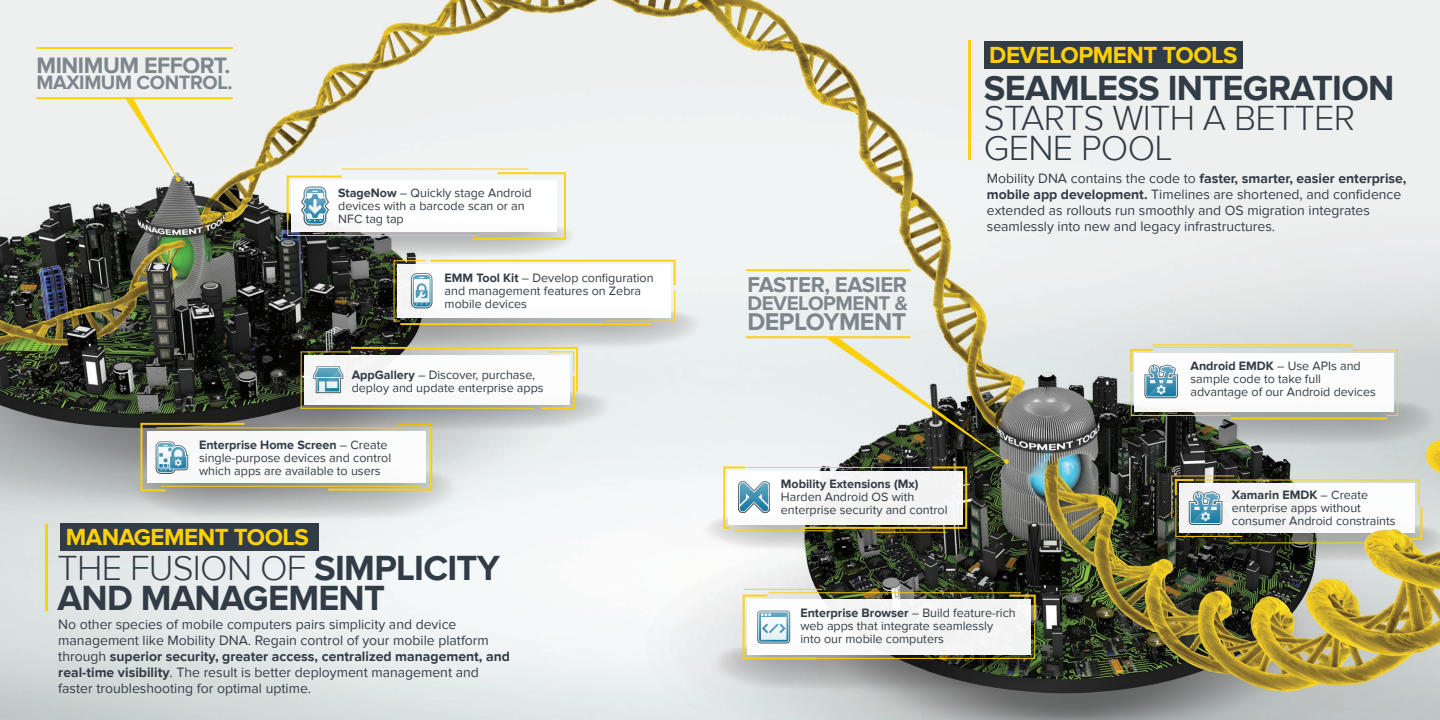
<style>
.page{position:relative;width:1440px;height:720px;background:#fff}
.page>*{position:absolute;margin:0;border:0;box-sizing:border-box;transform-origin:0 0}
.t1{font:700 36px/30px "Proxima Nova";letter-spacing:-.02em;color:#323c46}
.t2{font:300 36px/30px "Proxima Nova";letter-spacing:-.02em;color:#323c46}
.t3{font:700 25px "Proxima Nova";letter-spacing:-.02em;color:#7e868d}
.t4{font:700 24px "Proxima Nova";letter-spacing:-.02em;color:#fcd109}
.t5{font:700 23.1px "Proxima Nova";letter-spacing:-.02em;color:#7e868d}
.t6{font:700 22.1px "Proxima Nova";letter-spacing:-.02em;color:#7e868d}
.t7{font:700 20.4px "Proxima Nova";letter-spacing:-.02em;color:#7e868d}
.t8{font:700 19.9px "Proxima Nova";letter-spacing:-.02em;color:#7e868d}
.t9{font:14px/16px "Proxima Nova";color:#323c46}
.t10{font:12.5px/13px "Proxima Nova";color:#323c46}
.t11{font:700 12.5px "Proxima Nova";color:#323c46}
.s1{font-weight:700}
.s2{font-weight:300}
</style>
<div class="page">
<img style="left:0;top:0;width:1440px;height:720px">
<hr style="left:45px;top:525px;width:3px;height:86px;background:#fcd109">
<hr style="left:968px;top:41px;width:2px;height:119px;background:#fcd109">
<hr style="left:1153px;top:344px;width:200px;height:1px;background:#fcd109">
<hr style="left:1153px;top:347px;width:200px;height:1px;background:#fcd109">
<svg style="left:1089px;top:349px;width:351px;height:99px"></svg>
<hr style="left:768px;top:592px;width:253px;height:1px;background:#fcd109">
<hr style="left:744px;top:589px;width:78px;height:1px;background:#fcd109">
<svg style="left:708px;top:595px;width:364px;height:98px"></svg>
<hr style="left:36px;top:97px;width:197px;height:2px;background:#fcd109">
<hr style="left:36px;top:47px;width:197px;height:2px;background:#fcd109">
<div style="left:60px;top:523px;width:259px;height:28px;background:#323c46"></div>
<svg style="left:125px;top:97px;width:888px;height:455px"></svg>
<div style="left:984px;top:41px;width:259px;height:28px;background:#323c46"></div>
<svg style="left:1157px;top:475px;width:283px;height:89px"></svg>
<h3 class="t5" style="left:36px;top:52px;width:196px">MINIMUM EFFORT.</h3>
<h3 class="t8" style="left:36px;top:71px;width:198px">MAXIMUM CONTROL.</h3>
<p class="t10" style="left:338px;top:186px;width:195px"><span class="s1">StageNow</span> – Quickly stage Android devices with a barcode scan or an<br>NFC tag tap</p>
<p class="t10" style="left:445px;top:272px;width:211px"><span class="s1">EMM Tool Kit</span> – Develop configuration and management features on Zebra mobile devices</p>
<p class="t10" style="left:352px;top:368px;width:193px"><span class="s1">AppGallery</span> – Discover, purchase, deploy and update enterprise apps</p>
<p class="t10" style="left:199px;top:438px;width:194px"><span class="s1">Enterprise Home Screen</span> – Create single-purpose devices and control which apps are available to users</p>
<h3 class="t4" style="left:66px;top:523px;width:245px">MANAGEMENT TOOLS</h3>
<h1 class="t1" style="left:58px;top:554px;width:444px"><span class="s2">THE FUSION OF</span> SIMPLICITY<br>AND MANAGEMENT</h1>
<p class="t9" style="left:58px;top:616px;width:453px">No other species of mobile computers pairs simplicity and device management like Mobility DNA. Regain control of your mobile platform through <span class="s1">superior security, greater access, centralized management, and real-time visibility</span>. The result is better deployment management and faster troubleshooting for optimal uptime.</p>
<h3 class="t4" style="left:989px;top:41px;width:250px">DEVELOPMENT TOOLS</h3>
<h1 class="t1" style="left:984px;top:74px;width:412px">SEAMLESS INTEGRATION</h1>
<h1 class="t2" style="left:984px;top:103px;width:373px">STARTS WITH A BETTER<br>GENE POOL</h1>
<h3 class="t6" style="left:748px;top:272px;width:161px">FASTER, EASIER</h3>
<h3 class="t7" style="left:748px;top:292px;width:162px">DEVELOPMENT &amp;</h3>
<h2 class="t3" style="left:748px;top:308px;width:160px">DEPLOYMENT</h2>
<p class="t11" style="left:781px;top:477px;width:139px">Mobility Extensions (Mx)</p>
<p class="t10" style="left:781px;top:491px;width:168px">Harden Android OS with enterprise security and control</p>
<p class="t9" style="left:987px;top:170px;width:421px">Mobility DNA contains the code to <span class="s1">faster, smarter, easier enterprise, mobile app development.</span> Timelines are shortened, and confidence extended as rollouts run smoothly and OS migration integrates seamlessly into new and legacy infrastructures.</p>
<p class="t10" style="left:1191px;top:360px;width:187px"><span class="s1">Android EMDK</span> – Use APIs and sample code to take full advantage of our Android devices</p>
<p class="t10" style="left:1232px;top:488px;width:165px"><span class="s1">Xamarin EMDK</span> – Create enterprise apps without consumer Android constraints</p>
<p class="t10" style="left:800px;top:607px;width:217px"><span class="s1">Enterprise Browser</span> – Build feature-rich web apps that integrate seamlessly into our mobile computers</p>
</div>
